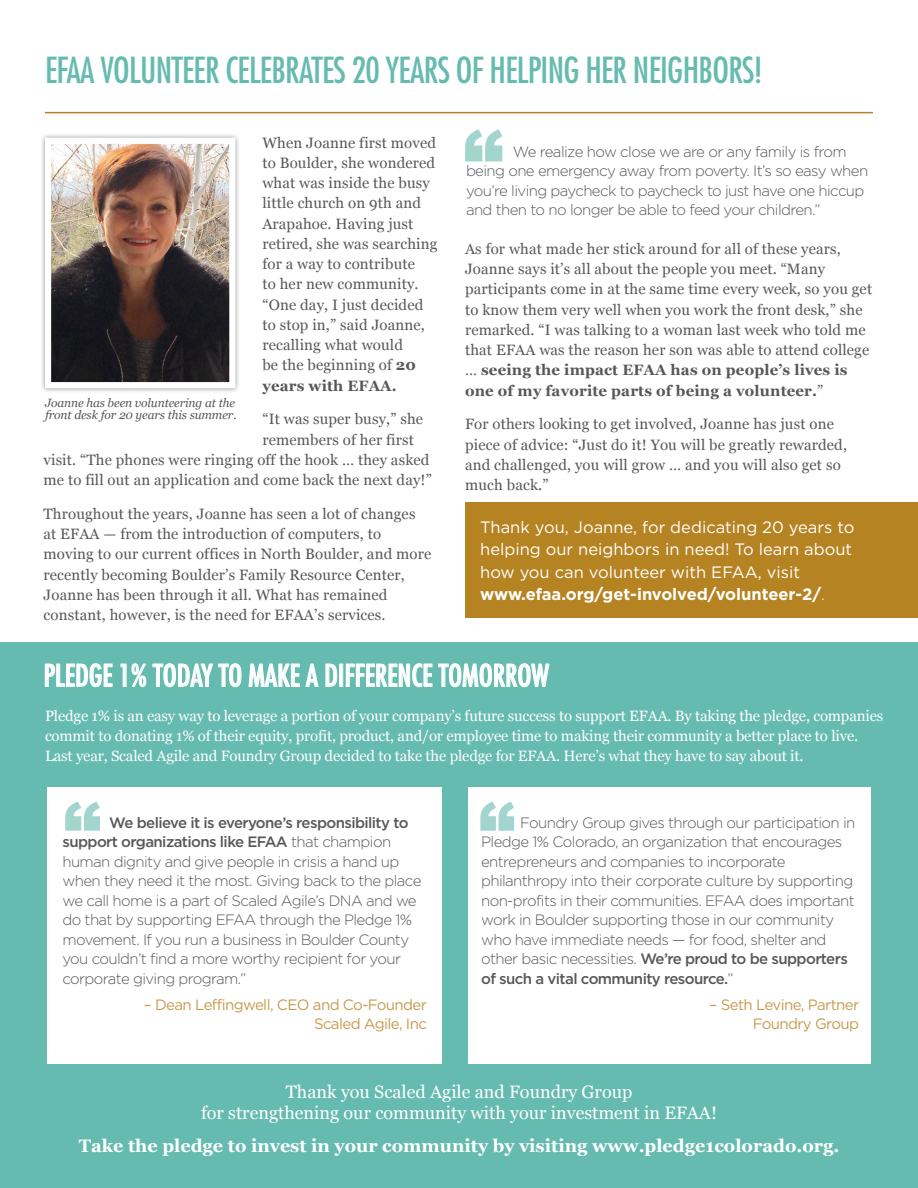
<style>
.page{position:relative;width:918px;height:1188px;background:#fff}
.page>*{position:absolute;margin:0;border:0;box-sizing:border-box;transform-origin:0 0}
.t1{font:condensed 34.95px "Futura Std";letter-spacing:-.02em;color:#66bbb0}
.t2{font:condensed 29.55px "Futura Std";color:#fff}
.t3{font:18px/20.2px "Georgia";color:#fff;text-align:center}
.t4{font:700 18px "Georgia";color:#fff}
.t5{font:16.5px/22.5px "Gotham";color:#fff}
.t6{font:15px/20.2px "Georgia";letter-spacing:.01em;color:#57585a}
.t7{font:300 15px/19.5px "Gotham";letter-spacing:-.04em;color:#57585a}
.t8{font:15px/20.2px "Georgia";letter-spacing:-.01em;color:#fff}
.t9{font:15px/19.5px "Gotham";letter-spacing:-.04em;color:#c89b50;text-align:right}
.t10{font:italic 12px/12px "Georgia";letter-spacing:-.01em;color:#57585a}
.s1{font-weight:700}
.s2{font-weight:300}
.s3{font-weight:500}
</style>
<div class="page">
<div style="left:0;top:643px;width:918px;height:545px;background:#66bbb0"></div>
<div style="left:469px;top:787px;width:402px;height:277px;background:#fff"></div>
<svg style="left:45px;top:663px;width:68px;height:24px"></svg>
<svg style="left:121px;top:663px;width:25px;height:24px"></svg>
<svg style="left:152px;top:663px;width:90px;height:24px"></svg>
<svg style="left:248px;top:663px;width:71px;height:24px"></svg>
<svg style="left:325px;top:664px;width:12px;height:23px"></svg>
<div style="left:340px;top:664px;width:3px;height:23px;border:1px solid #fff"></div>
<svg style="left:346px;top:663px;width:204px;height:25px"></svg>
<svg style="left:480px;top:802px;width:34px;height:29px"></svg>
<hr style="left:45px;top:112px;width:828px;height:1px;background:#b68322">
<div style="left:40px;top:133px;width:200px;height:260px;background:#231f20;opacity:.46"></div>
<img style="left:52px;top:145px;width:176px;height:236px">
<div style="left:45px;top:138px;width:190px;height:250px;border:6px solid #fff"></div>
<svg style="left:465px;top:129px;width:37px;height:32px"></svg>
<div style="left:466px;top:502px;width:452px;height:116px;background:#b68322"></div>
<div style="left:47px;top:787px;width:395px;height:277px;background:#fff"></div>
<svg style="left:65px;top:802px;width:35px;height:29px"></svg>
<h1 class="t1" style="left:45px;top:49px;width:719px">EFAA VOLUNTEER CELEBRATES 20 YEARS OF HELPING HER NEIGHBORS!</h1>
<p class="t6" style="left:262px;top:132px;width:177px">When Joanne first moved to Boulder, she wondered what was inside the busy little church on 9th and<br>Arapahoe. Having just retired, she was searching for a way to contribute<br>to her new community. “One day, I just decided to stop in,” said Joanne, recalling what would<br>be the beginning of <span class="s1">20 years with EFAA.</span></p>
<p class="t6" style="left:262px;top:408px;width:162px">“It was super busy,” she</p>
<p class="t6" style="left:262px;top:429px;width:153px">remembers of her first</p>
<p class="t6" style="left:44px;top:449px;width:388px">visit. “The phones were ringing off the hook … they asked</p>
<p class="t6" style="left:44px;top:469px;width:390px">me to fill out an application and come back the next day!”</p>
<p class="t6" style="left:44px;top:503px;width:389px">Throughout the years, Joanne has seen a lot of changes at EFAA — from the introduction of computers, to moving to our current offices in North Boulder, and more recently becoming Boulder’s Family Resource Center, Joanne has been through it all. What has remained constant, however, is the need for EFAA’s services.</p>
<p class="t10" style="left:45px;top:396px;width:193px">Joanne has been volunteering at the front desk for 20 years this summer.</p>
<p class="t7" style="left:466px;top:142px;width:404px;text-indent:47px">We realize how close we are or any family is from being one emergency away from poverty. It’s so easy when you’re living paycheck to paycheck to just have one hiccup and then to no longer be able to feed your children.”</p>
<p class="t6" style="left:465px;top:238px;width:409px">As for what made her stick around for all of these years, Joanne says it’s all about the people you meet. “Many participants come in at the same time every week, so you get to know them very well when you work the front desk,” she remarked. “I was talking to a woman last week who told me that EFAA was the reason her son was able to attend college … <span class="s1">seeing the impact EFAA has on people’s lives is one of my favorite parts of being a volunteer.</span>”</p>
<p class="t6" style="left:465px;top:413px;width:383px">For others looking to get involved, Joanne has just one piece of advice: “Just do it! You will be greatly rewarded, and challenged, you will grow … and you will also get so much back.”</p>
<p class="t5" style="left:480px;top:516px;width:376px">Thank you, Joanne, for dedicating 20 years to helping our neighbors in need! To learn about how you can volunteer with EFAA, visit <span class="s1">www.efaa.org/get-involved/volunteer-2/</span><span class="s2">.</span></p>
<h2 class="t2" style="left:44px;top:658px;width:507px">PLEDGE 1% TODAY TO MAKE A DIFFERENCE TOMORROW</h2>
<p class="t8" style="left:45px;top:705px;width:840px">Pledge 1% is an easy way to leverage a portion of your company’s future success to support EFAA. By taking the pledge, companies commit to donating 1% of their equity, profit, product, and/or employee time to making their community a better place to live.<br>Last year, Scaled Agile and Foundry Group decided to take the pledge for EFAA. Here’s what they have to say about it.</p>
<p class="t7" style="left:62px;top:813px;width:360px;text-indent:47px"><span class="s3">We believe it is everyone’s responsibility to support organizations like EFAA</span> that champion human dignity and give people in crisis a hand up when they need it the most. Giving back to the place we call home is a part of Scaled Agile’s DNA and we do that by supporting EFAA through the Pledge 1% movement. If you run a business in Boulder County you couldn’t find a more worthy recipient for your corporate giving program.”</p>
<p class="t9" style="left:144px;top:995px;width:285px">– Dean Leffingwell, CEO and Co-Founder<br>Scaled Agile, Inc</p>
<p class="t7" style="left:481px;top:813px;width:376px;text-indent:39px">Foundry Group gives through our participation in Pledge 1% Colorado, an organization that encourages entrepreneurs and companies to incorporate philanthropy into their corporate culture by supporting non-profits in their communities. EFAA does important work in Boulder supporting those in our community who have immediate needs — for food, shelter and other basic necessities. <span class="s3">We’re proud to be supporters of such a vital community resource.</span>”</p>
<p class="t9" style="left:710px;top:995px;width:151px">– Seth Levine, Partner<br>Foundry Group</p>
<p class="t3" style="left:201px;top:1081px;width:517px">Thank you Scaled Agile and Foundry Group<br>for strengthening our community with your investment in EFAA!</p>
<p class="t4" style="left:79px;top:1132px;width:762px">Take the pledge to invest in your community by visiting www.pledge1colorado.org.</p>
</div>
